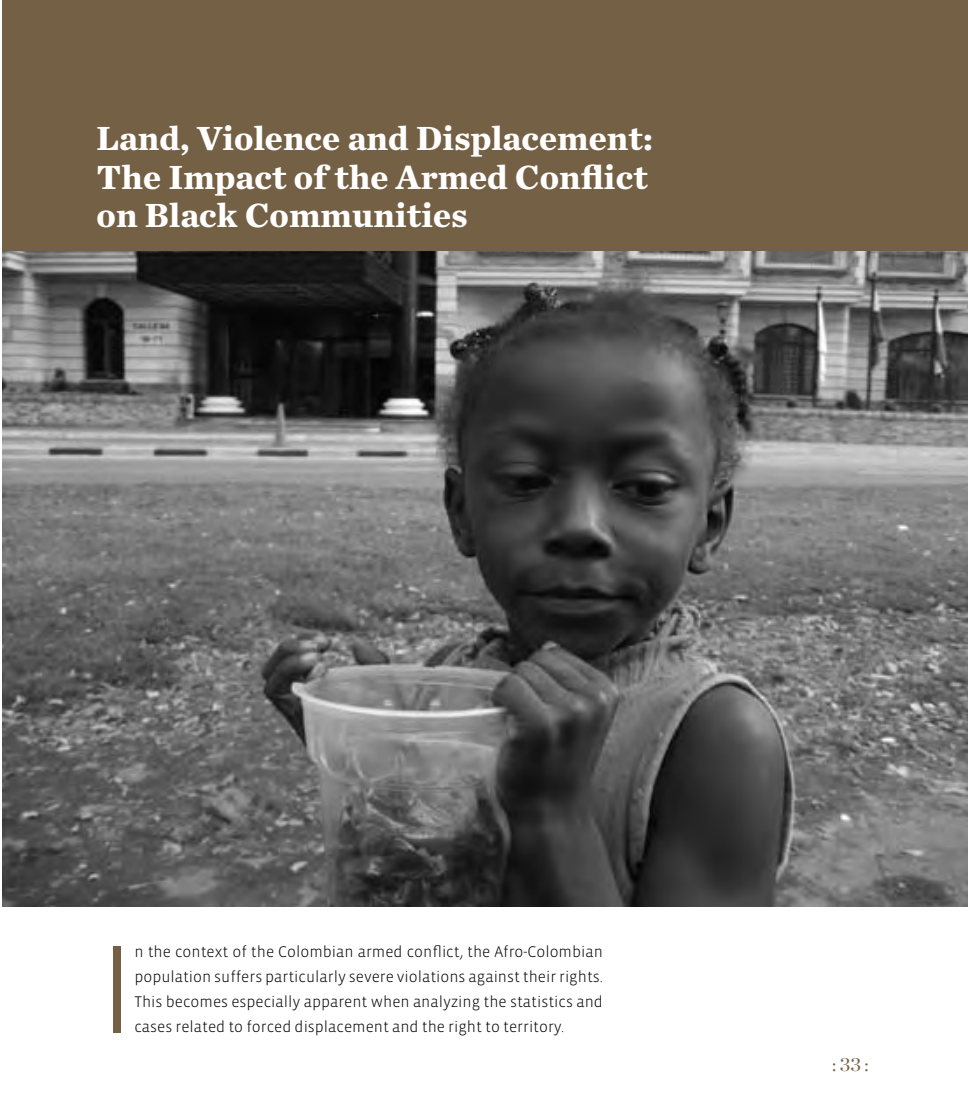
<style>
.page{position:relative;width:968px;height:1117px;background:#fff}
.page>*{position:absolute;margin:0;border:0;box-sizing:border-box;transform-origin:0 0}
.t1{font:300 127.58px "Vista Sans";color:#746044}
.t2{font:700 35px/38.5px "Chronicle Text G1";color:#fff}
.t3{font:19.25px "Chronicle Display";color:#746044}
.t4{font:300 15.75px/25.2px "Vista Sans";color:#000;text-align:justify}
</style>
<div class="page">
<img style="left:2px;top:250px;width:965px;height:655px">
<div style="left:2px;top:0;width:965px;height:250px;background:#746044"></div>
<h2 class="t2" style="left:96px;top:117px;width:558px">Land, Violence and Displacement:<br>The Impact of the Armed Conflict on Black Communities</h2>
<h1 class="t1" style="left:99px;top:924px;width:37px">I</h1>
<p class="t4" style="left:134px;top:938px;width:470px">n the context of the Colombian armed conflict, the Afro-Colombian population suffers particularly severe violations against their rights.<br>This becomes especially apparent when analyzing the statistics and cases related to forced displacement and the right to territory.</p>
<p class="t3" style="left:832px;top:1048px;width:38px">: 33 :</p>
</div>
